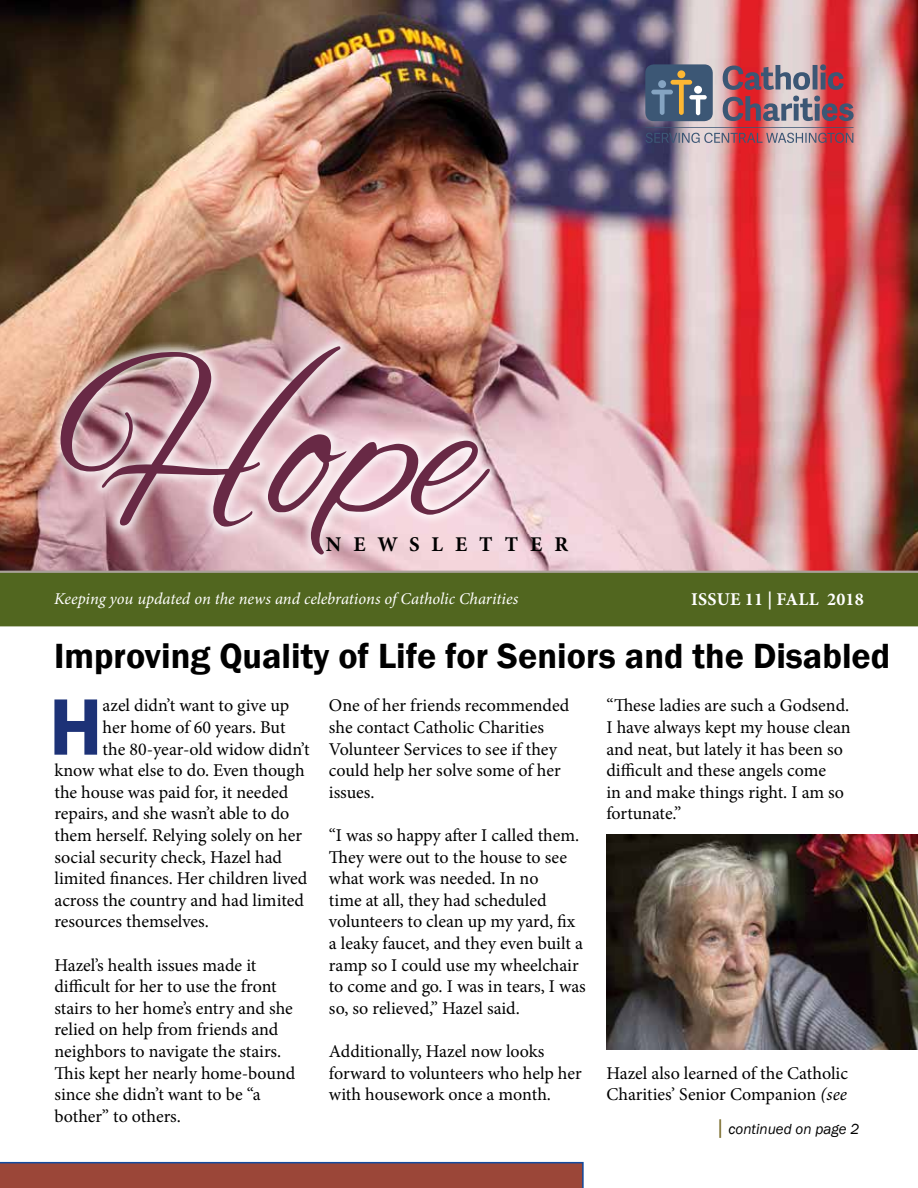
<style>
.page{position:relative;width:918px;height:1188px;background:#fff}
.page>*{position:absolute;margin:0;border:0;box-sizing:border-box;transform-origin:0 0}
.t1{font:225px "Alex Brush";color:#682945}
.t2{font:600 82.8px "Franklin Gothic";color:#1d3277}
.t3{font:600 36px "Franklin Gothic";color:#000}
.t4{font:700 21px "Minion Pro";letter-spacing:.57em;color:#000}
.t5{font:18px/21.6px "Minion Pro";letter-spacing:-.005em;color:#000}
.t6{font:700 18px "Minion Pro";letter-spacing:.015em;color:#fff}
.t7{font:italic 16.5px "Minion Pro";letter-spacing:-.005em;color:#fff}
.t8{font:italic 15px "Franklin Gothic";color:#000}
.s1{font-style:italic}
.s2{font-family:"Calibri";font-style:normal;font-size:21px;color:#796b2b}
</style>
<div class="page">
<img style="left:0;top:0;width:918px;height:571px">
<div style="left:0;top:573px;width:918px;height:53px;background:#51661f"></div>
<hr style="left:0;top:571px;width:918px;height:2px;background:#a9a198">
<svg style="left:0;top:1162px;width:584px;height:26px;background:#93463e"></svg>
<div style="left:48px;top:335px;width:454px;height:231px;background:#fff;opacity:.75"></div>
<svg style="left:646px;top:133px;width:207px;height:10px;background:#9a7281"></svg>
<svg style="left:723px;top:96px;width:131px;height:25px;background:#956776"></svg>
<svg style="left:723px;top:64px;width:121px;height:26px;background:#976877"></svg>
<div style="left:645px;top:64px;width:68px;height:57px;background:#3c5775;border-radius:8px"></div>
<svg style="left:651px;top:70px;width:56px;height:45px"></svg>
<hr style="left:645px;top:127px;width:209px;height:1px;background:#3c5775">
<img style="left:606px;top:835px;width:312px;height:214px">
<h1 class="t1" style="left:56px;top:326px;width:421px">Hope</h1>
<p class="t4" style="left:326px;top:529px;width:244px">NEWSLETTER</p>
<p class="t7" style="left:54px;top:588px;width:466px">Keeping you updated on the news and celebrations of Catholic Charities</p>
<p class="t6" style="left:691px;top:586px;width:174px">ISSUE 11 | FALL 2018</p>
<h3 class="t3" style="left:54px;top:634px;width:838px">Improving Quality of Life for Seniors and the Disabled</h3>
<h2 class="t2" style="left:49px;top:676px;width:55px">H</h2>
<p class="t5" style="left:103px;top:695px;width:188px">azel didn’t want to give up</p>
<p class="t5" style="left:103px;top:717px;width:184px">her home of 60 years. But</p>
<p class="t5" style="left:103px;top:738px;width:209px">the 80-year-old widow didn’t</p>
<p class="t5" style="left:54px;top:760px;width:252px">know what else to do. Even though</p>
<p class="t5" style="left:54px;top:781px;width:235px">the house was paid for, it needed</p>
<p class="t5" style="left:54px;top:803px;width:236px">repairs, and she wasn’t able to do</p>
<p class="t5" style="left:54px;top:825px;width:249px">them herself. Relying solely on her</p>
<p class="t5" style="left:54px;top:846px;width:229px">social security check, Hazel had</p>
<p class="t5" style="left:54px;top:868px;width:254px">limited finances. Her children lived</p>
<p class="t5" style="left:54px;top:889px;width:251px">across the country and had limited</p>
<p class="t5" style="left:54px;top:911px;width:156px">resources themselves.</p>
<p class="t5" style="left:54px;top:954px;width:242px">Hazel’s health issues made it difficult for her to use the front stairs to her home’s entry and she relied on help from friends and neighbors to navigate the stairs.<br>This kept her nearly home-bound since she didn’t want to be “a bother” to others.</p>
<p class="t5" style="left:329px;top:695px;width:242px">One of her friends recommended she contact Catholic Charities<br>Volunteer Services to see if they could help her solve some of her issues.</p>
<p class="t5" style="left:329px;top:825px;width:258px">“I was so happy after I called them.<br>They were out to the house to see what work was needed. In no<br>time at all, they had scheduled volunteers to clean up my yard, fix a leaky faucet, and they even built a ramp so I could use my wheelchair to come and go. I was in tears, I was so, so relieved,” Hazel said.</p>
<p class="t5" style="left:329px;top:1041px;width:254px">Additionally, Hazel now looks forward to volunteers who help her with housework once a month.</p>
<p class="t5" style="left:606px;top:695px;width:246px">“These ladies are such a Godsend.<br>I have always kept my house clean and neat, but lately it has been so difficult and these angels come<br>in and make things right. I am so fortunate.”</p>
<p class="t5" style="left:606px;top:1062px;width:243px">Hazel also learned of the Catholic<br>Charities’ Senior Companion <span class="s1">(see</span></p>
<p class="t8" style="left:715px;top:1120px;width:145px"><span class="s2">|</span> continued on page 2</p>
</div>
